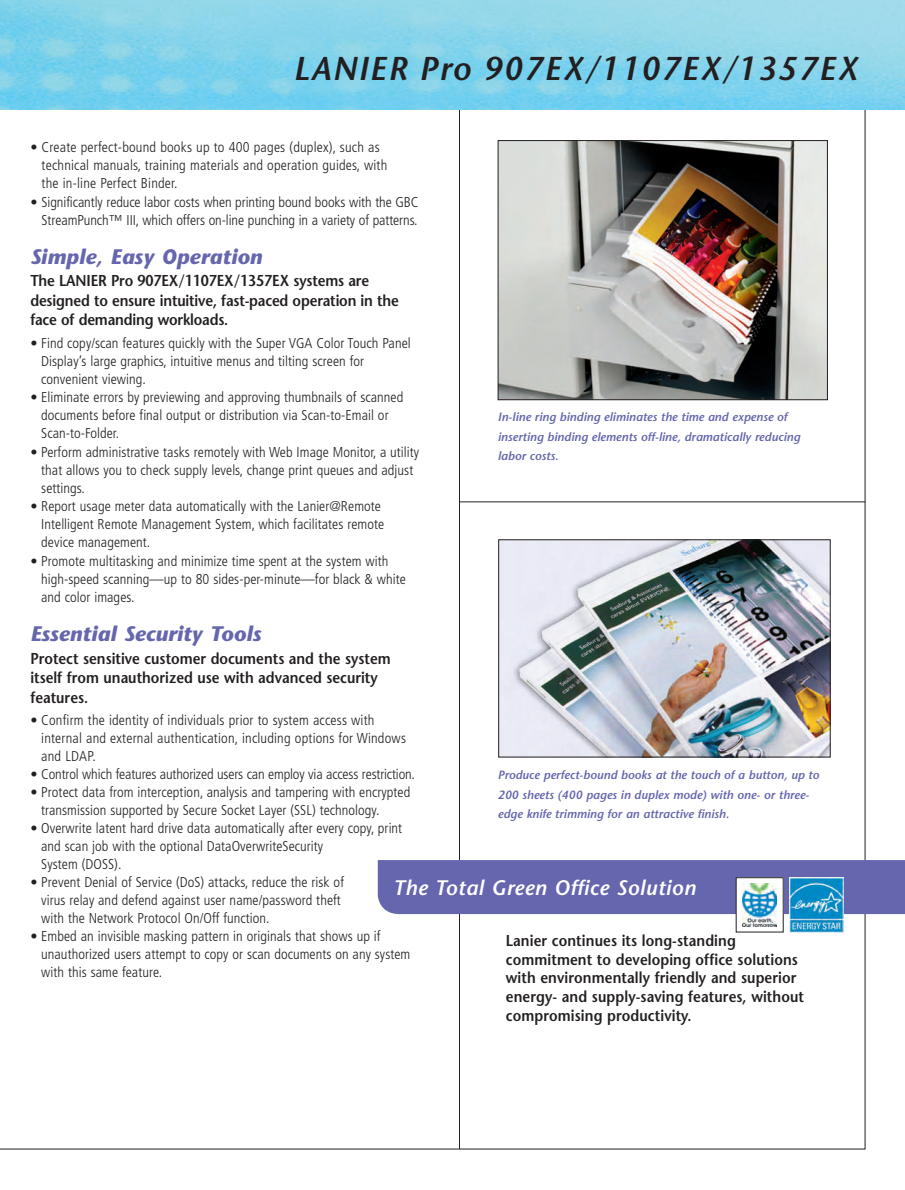
<style>
.page{position:relative;width:905px;height:1190px;background:#fff}
.page>*{position:absolute;margin:0;border:0;box-sizing:border-box;transform-origin:0 0}
.t1{font:italic 600 33px "Stone Sans";letter-spacing:.045em;color:#231f20}
.t2{font:italic 700 21px "Stone Sans";letter-spacing:.005em;color:#6566ae}
.t3{font:italic 600 21px "Stone Sans";letter-spacing:.025em;color:#fff}
.t4{font:600 15.75px/19.5px "Stone Sans";color:#231f20;scale:.9 1}
.t5{font:300 condensed 14.25px/18px "Frutiger";letter-spacing:.005em;color:#231f20}
.t6{font:italic 600 12px/19.5px "Stone Sans";color:#6566ae}
</style>
<div class="page">
<img style="left:500px;top:542px;width:328px;height:213px">
<div style="left:498px;top:540px;width:332px;height:217px;border:1px solid #231f20"></div>
<hr style="left:864px;top:103px;width:1px;height:1046px;background:#231f20">
<hr style="left:459px;top:23px;width:1px;height:1126px;background:#231f20">
<hr style="left:0;top:1149px;width:864px;height:1px;background:#231f20">
<img style="left:0;top:0;width:904px;height:110px">
<hr style="left:460px;top:502px;width:405px;height:1px;background:#231f20">
<img style="left:499px;top:142px;width:326px;height:256px">
<div style="left:497px;top:140px;width:330px;height:260px;border:1px solid #231f20"></div>
<div style="left:377px;top:860px;width:527px;height:54px;background:#6566ae"></div>
<div style="left:735px;top:878px;width:47px;height:54px;background:#fff"></div>
<img style="left:742px;top:883px;width:34px;height:43px">
<img style="left:789px;top:877px;width:54px;height:56px">
<h1 class="t1" style="left:293px;top:55px;width:566px">LANIER Pro 907EX/1107EX/1357EX</h1>
<p class="t5" style="left:42px;top:139px;width:347px;text-indent:-11px">• Create perfect-bound books up to 400 pages (duplex), such as technical manuals, training materials and operation guides, with the in-line Perfect Binder.</p>
<p class="t5" style="left:30px;top:194px;width:389px;text-align:right">• Significantly reduce labor costs when printing bound books with the GBC<br>StreamPunch™ III, which offers on-line punching in a variety of patterns.</p>
<h2 class="t2" style="left:30px;top:248px;width:233px">Simple, Easy Operation</h2>
<p class="t4" style="left:30px;top:273px;width:411px">The LANIER Pro 907EX/1107EX/1357EX systems are designed to ensure intuitive, fast-paced operation in the face of demanding workloads.</p>
<p class="t5" style="left:41px;top:335px;width:371px;text-indent:-11px">• Find copy/scan features quickly with the Super VGA Color Touch Panel<br>Display’s large graphics, intuitive menus and tilting screen for convenient viewing.</p>
<p class="t5" style="left:41px;top:390px;width:363px;text-indent:-11px">• Eliminate errors by previewing and approving thumbnails of scanned documents before final output or distribution via Scan-to-Email or<br>Scan-to-Folder.</p>
<p class="t5" style="left:41px;top:444px;width:379px;text-indent:-11px">• Perform administrative tasks remotely with Web Image Monitor, a utility that allows you to check supply levels, change print queues and adjust settings.</p>
<p class="t5" style="left:41px;top:499px;width:344px;text-indent:-11px">• Report usage meter data automatically with the Lanier@Remote<br>Intelligent Remote Management System, which facilitates remote device management.</p>
<p class="t5" style="left:41px;top:553px;width:366px;text-indent:-11px">• Promote multitasking and minimize time spent at the system with high-speed scanning—up to 80 sides-per-minute—for black &amp; white and color images.</p>
<h2 class="t2" style="left:30px;top:626px;width:232px">Essential Security Tools</h2>
<p class="t4" style="left:30px;top:650px;width:402px">Protect sensitive customer documents and the system itself from unauthorized use with advanced security features.</p>
<p class="t5" style="left:41px;top:712px;width:366px;text-indent:-11px">• Confirm the identity of individuals prior to system access with internal and external authentication, including options for Windows and LDAP.</p>
<p class="t5" style="left:30px;top:766px;width:386px">• Control which features authorized users can employ via access restriction.</p>
<p class="t5" style="left:41px;top:784px;width:370px;text-indent:-11px">• Protect data from interception, analysis and tampering with encrypted transmission supported by Secure Socket Layer (SSL) technology.</p>
<p class="t5" style="left:41px;top:820px;width:362px;text-indent:-11px">• Overwrite latent hard drive data automatically after every copy, print and scan job with the optional DataOverwriteSecurity<br>System (DOSS).</p>
<p class="t5" style="left:41px;top:874px;width:304px;text-indent:-11px">• Prevent Denial of Service (DoS) attacks, reduce the risk of virus relay and defend against user name/password theft with the Network Protocol On/Off function.</p>
<p class="t5" style="left:41px;top:928px;width:370px;text-indent:-11px">• Embed an invisible masking pattern in originals that shows up if unauthorized users attempt to copy or scan documents on any system with this same feature.</p>
<p class="t6" style="left:497px;top:408px;width:304px">In-line ring binding eliminates the time and expense of inserting binding elements off-line, dramatically reducing labor costs.</p>
<p class="t6" style="left:497px;top:767px;width:323px">Produce perfect-bound books at the touch of a button, up to<br>200 sheets (400 pages in duplex mode) with one- or three&shy;edge knife trimming for an attractive finish.</p>
<h2 class="t3" style="left:393px;top:880px;width:304px">The Total Green Office Solution</h2>
<p class="t4" style="left:505px;top:933px;width:333px;line-height:18.8px">Lanier continues its long-standing commitment to developing office solutions with environmentally friendly and superior energy- and supply-saving features, without compromising productivity.</p>
</div>
